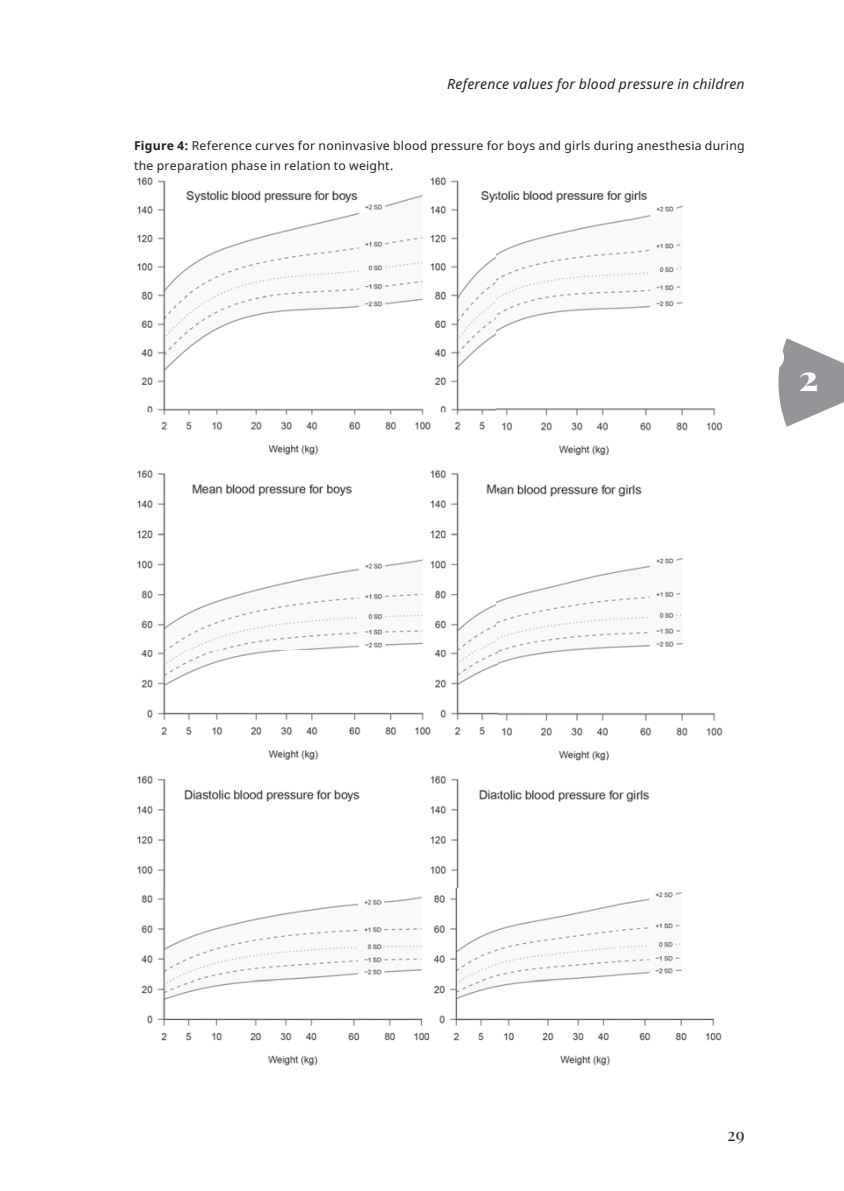
<style>
.page{position:relative;width:844px;height:1191px;background:#fff}
.page>*{position:absolute;margin:0;border:0;box-sizing:border-box;transform-origin:0 0}
.t1{font:35px "Playfair Display";color:#fff}
.t2{font:17.5px "Playfair Display";color:#231f20}
.t3{font:italic 14px "Noto Sans";letter-spacing:.015em;color:#231f20}
.t4{font:12.25px/19.2px "Noto Sans";letter-spacing:.025em;color:#231f20}
.s1{font-weight:700}
</style>
<div class="page">
<img style="left:137px;top:177px;width:586px;height:889px">
<svg style="left:778px;top:338px;width:65px;height:89px"></svg>
<p class="t3" style="left:447px;top:79px;width:299px">Reference values for blood pressure in children</p>
<p class="t4" style="left:134px;top:137px;width:612px"><span class="s1">Figure 4:</span> Reference curves for noninvasive blood pressure for boys and girls during anesthesia during the preparation phase in relation to weight.</p>
<h1 class="t1" style="left:798px;top:364px;width:21px">2</h1>
<h2 class="t2" style="left:727px;top:1127px;width:19px">29</h2>
</div>
